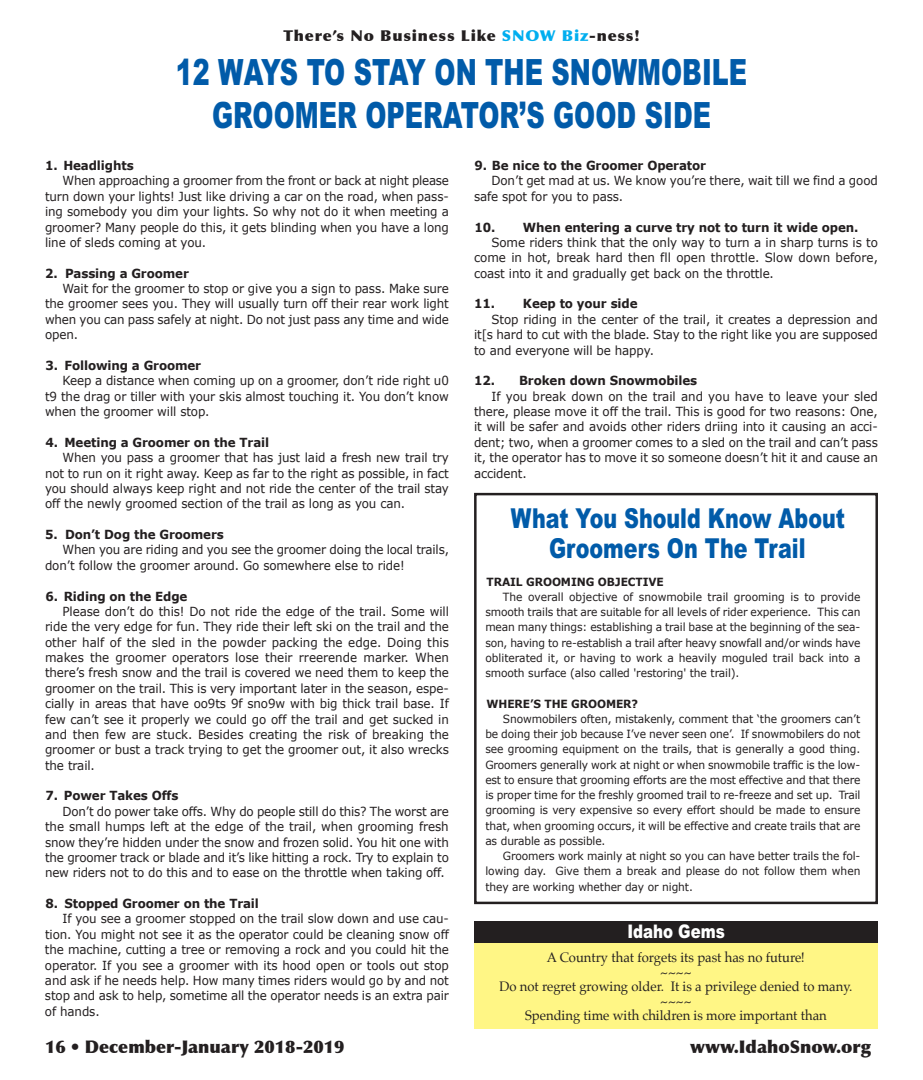
<style>
.page{position:relative;width:923px;height:1080px;background:#fff}
.page>*{position:absolute;margin:0;border:0;box-sizing:border-box;transform-origin:0 0}
.t1{font:900 36.25px/42.5px "Arial";color:#015ba9;text-align:center;scale:.7 1}
.t2{font:900 27.5px/30px "Arial";color:#015ba9;text-align:center;scale:.75 1}
.t3{font:900 18.75px "Arial";color:#fff;scale:.8 1}
.t4{font:900 17.5px "Optima";color:#231f20}
.t5{font:900 15px "Optima";letter-spacing:.05em;color:#231f20;scale:1.05 1}
.t6{font:13.75px/14.4px "Palatino";color:#231f20;text-align:center;scale:.95 1}
.t7{font:12.5px/15.4px "Verdana";letter-spacing:-.01em;color:#231f20;text-align:justify;scale:.95 1}
.t8{font:700 12.5px "Verdana";letter-spacing:-.01em;color:#231f20;scale:.95 1}
.t9{font:11.25px/15.2px "Verdana";letter-spacing:-.01em;color:#231f20;text-align:justify;scale:.95 1}
.t10{font:700 11.25px "Verdana";letter-spacing:-.01em;color:#231f20;scale:.95 1}
.s1{color:#00aeef}
</style>
<div class="page">
<div style="left:474px;top:493px;width:404px;height:411px;border:2px solid #231f20"></div>
<div style="left:474px;top:943px;width:403px;height:86px;background:#fff685"></div>
<div style="left:474px;top:921px;width:404px;height:21px;background:#231f20"></div>
<p class="t5" style="left:283px;top:26px;width:341px">There’s No Business Like <span class="s1">SNOW Biz</span>-ness!</p>
<h1 class="t1" style="left:176px;top:52px;width:817px">12 WAYS TO STAY ON THE SNOWMOBILE<br>GROOMER OPERATOR’S GOOD SIDE</h1>
<p class="t8" style="left:45px;top:157px;width:95px">1. Headlights</p>
<p class="t7" style="left:45px;top:173px;width:426px;text-indent:18px">When approaching a groomer from the front or back at night please turn down your lights! Just like driving a car on the road, when pass&shy;ing somebody you dim your lights. So why not do it when meeting a groomer? Many people do this, it gets blinding when you have a long line of sleds coming at you.</p>
<p class="t8" style="left:45px;top:265px;width:153px">2. Passing a Groomer</p>
<p class="t7" style="left:45px;top:280px;width:427px;text-indent:18px">Wait for the groomer to stop or give you a sign to pass. Make sure the groomer sees you. They will usually turn off their rear work light when you can pass safely at night. Do not just pass any time and wide open.</p>
<p class="t8" style="left:46px;top:357px;width:165px">3. Following a Groomer</p>
<p class="t7" style="left:45px;top:373px;width:426px;text-indent:18px">Keep a distance when coming up on a groomer, don’t ride right u0 t9 the drag or tiller with your skis almost touching it. You don’t know when the groomer will stop.</p>
<p class="t8" style="left:46px;top:434px;width:237px">4. Meeting a Groomer on the Trail</p>
<p class="t7" style="left:45px;top:450px;width:426px;text-indent:18px">When you pass a groomer that has just laid a fresh new trail try not to run on it right away. Keep as far to the right as possible, in fact you should always keep right and not ride the center of the trail stay off the newly groomed section of the trail as long as you can.</p>
<p class="t8" style="left:45px;top:526px;width:190px">5. Don’t Dog the Groomers</p>
<p class="t7" style="left:45px;top:542px;width:427px;text-indent:18px">When you are riding and you see the groomer doing the local trails, don’t follow the groomer around. Go somewhere else to ride!</p>
<p class="t8" style="left:46px;top:588px;width:151px">6. Riding on the Edge</p>
<p class="t7" style="left:45px;top:603px;width:427px;text-indent:18px">Please don’t do this! Do not ride the edge of the trail. Some will ride the very edge for fun. They ride their left ski on the trail and the other half of the sled in the powder packing the edge. Doing this makes the groomer operators lose their rreerende marker. When there’s fresh snow and the trail is covered we need them to keep the groomer on the trail. This is very important later in the season, espe&shy;cially in areas that have oo9ts 9f sno9w with big thick trail base. If few can’t see it properly we could go off the trail and get sucked in and then few are stuck. Besides creating the risk of breaking the groomer or bust a track trying to get the groomer out, it also wrecks the trail.</p>
<p class="t8" style="left:46px;top:788px;width:141px">7. Power Takes Offs</p>
<p class="t7" style="left:45px;top:803px;width:426px;text-indent:18px">Don’t do power take offs. Why do people still do this? The worst are the small humps left at the edge of the trail, when grooming fresh snow they’re hidden under the snow and frozen solid. You hit one with the groomer track or blade and it’s like hitting a rock. Try to explain to new riders not to do this and to ease on the throttle when taking off.</p>
<p class="t8" style="left:46px;top:895px;width:226px">8. Stopped Groomer on the Trail</p>
<p class="t7" style="left:45px;top:911px;width:427px;text-indent:18px">If you see a groomer stopped on the trail slow down and use cau&shy;tion. You might not see it as the operator could be cleaning snow off the machine, cutting a tree or removing a rock and you could hit the operator. If you see a groomer with its hood open or tools out stop and ask if he needs help. How many times riders would go by and not stop and ask to help, sometime all the operator needs is an extra pair of hands.</p>
<p class="t8" style="left:474px;top:157px;width:245px">9. Be nice to the Groomer Operator</p>
<p class="t7" style="left:474px;top:173px;width:426px;text-indent:18px">Don’t get mad at us. We know you’re there, wait till we find a good safe spot for you to pass.</p>
<p class="t8" style="left:474px;top:219px;width:405px">10. When entering a curve try not to turn it wide open.</p>
<p class="t7" style="left:474px;top:234px;width:427px;text-indent:18px">Some riders think that the only way to turn a in sharp turns is to come in hot, break hard then fll open throttle. Slow down before, coast into it and gradually get back on the throttle.</p>
<p class="t8" style="left:474px;top:296px;width:174px">11. Keep to your side</p>
<p class="t7" style="left:474px;top:311px;width:426px;text-indent:18px">Stop riding in the center of the trail, it creates a depression and it[s hard to cut with the blade. Stay to the right like you are supposed to and everyone will be happy.</p>
<p class="t8" style="left:474px;top:373px;width:236px">12. Broken down Snowmobiles</p>
<p class="t7" style="left:474px;top:388px;width:427px;text-indent:18px">If you break down on the trail and you have to leave your sled there, please move it off the trail. This is good for two reasons: One, it will be safer and avoids other riders driing into it causing an acci&shy;dent; two, when a groomer comes to a sled on the trail and can’t pass it, the operator has to move it so someone doesn’t hit it and cause an accident.</p>
<h2 class="t2" style="left:511px;top:504px;width:447px">What You Should Know About<br>Groomers On The Trail</h2>
<p class="t10" style="left:486px;top:574px;width:188px">TRAIL GROOMING OBJECTIVE</p>
<p class="t9" style="left:485px;top:589px;width:396px;text-indent:17px">The overall objective of snowmobile trail grooming is to provide smooth trails that are suitable for all levels of rider experience. This can mean many things: establishing a trail base at the beginning of the sea&shy;son, having to re-establish a trail after heavy snowfall and/or winds have obliterated it, or having to work a heavily moguled trail back into a smooth surface (also called 'restoring' the trail).</p>
<p class="t10" style="left:486px;top:696px;width:161px">WHERE’S THE GROOMER?</p>
<p class="t9" style="left:485px;top:711px;width:396px;text-indent:17px">Snowmobilers often, mistakenly, comment that ‘the groomers can’t be doing their job because I’ve never seen one’. If snowmobilers do not see grooming equipment on the trails, that is generally a good thing.<br>Groomers generally work at night or when snowmobile traffic is the low&shy;est to ensure that grooming efforts are the most effective and that there is proper time for the freshly groomed trail to re-freeze and set up. Trail grooming is very expensive so every effort should be made to ensure that, when grooming occurs, it will be effective and create trails that are as durable as possible.</p>
<p class="t9" style="left:485px;top:848px;width:396px;text-indent:17px">Groomers work mainly at night so you can have better trails the fol&shy;lowing day. Give them a break and please do not follow them when they are working whether day or night.</p>
<h3 class="t3" style="left:627px;top:921px;width:123px">Idaho Gems</h3>
<p class="t6" style="left:499px;top:952px;width:373px">A Country that forgets its past has no future!<br>~~~~<br>Do not regret growing older. It is a privilege denied to many. ~~~~<br>Spending time with children is more important than</p>
<h3 class="t4" style="left:45px;top:1036px;width:301px">16 • December-January 2018-2019</h3>
<h3 class="t4" style="left:690px;top:1036px;width:183px">www.IdahoSnow.org</h3>
</div>
